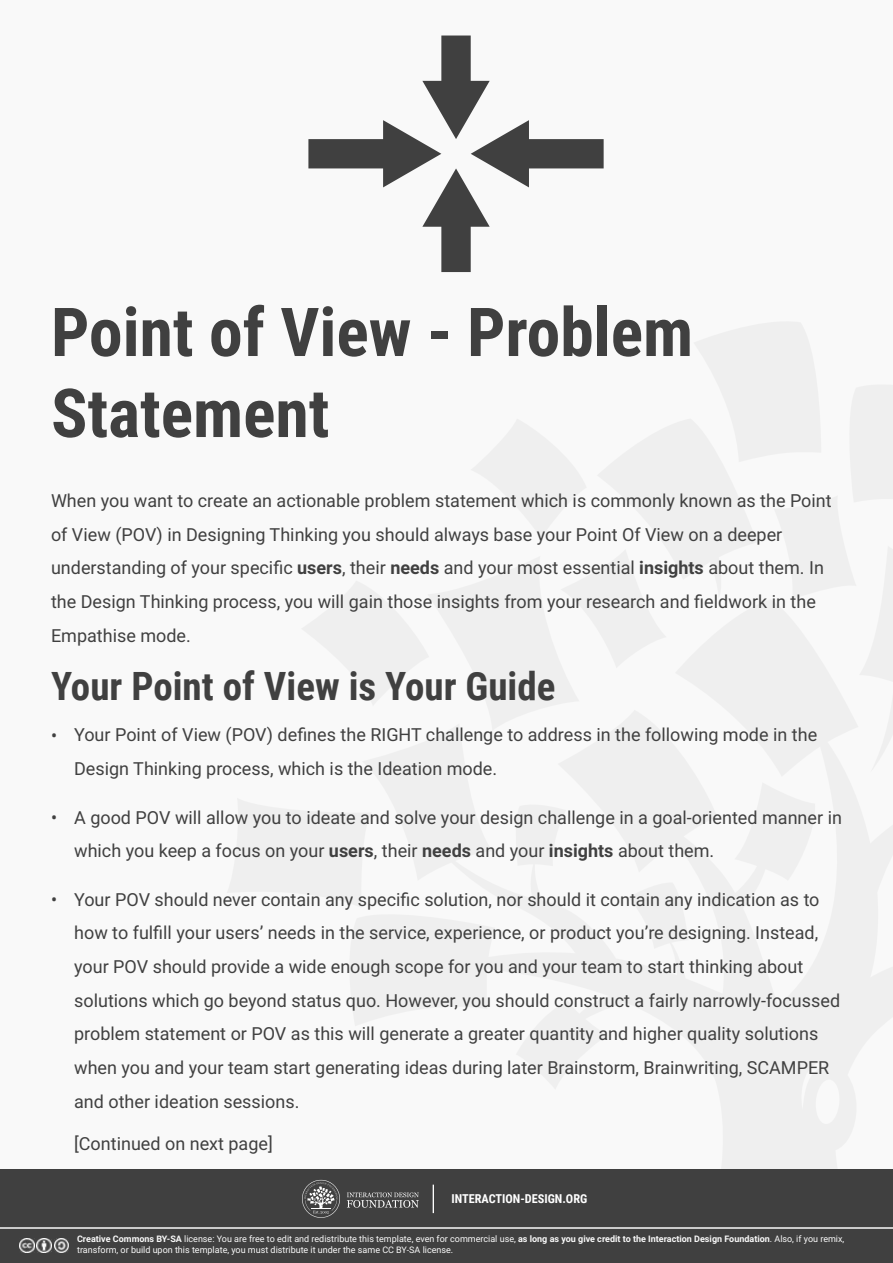
<style>
.page{position:relative;width:893px;height:1263px;background:#f9f9f9}
.page>*{position:absolute;margin:0;border:0;box-sizing:border-box;transform-origin:0 0}
.t1{font:700 67.5px/81px "Roboto Condensed";color:#404040}
.t2{font:700 39px "Roboto Condensed";color:#404040}
.t3{font:18px/33.6px "Roboto";color:#404040}
.t4{font:700 12.3px "Roboto Condensed";color:#fff}
.t5{font:9px/10.8px "Roboto";color:#f9f9f9}
.s1{font-weight:700}
</style>
<div class="page">
<div style="left:308px;top:139px;width:85px;height:29px;background:#404040"></div>
<div style="left:519px;top:139px;width:85px;height:29px;background:#404040"></div>
<div style="left:441px;top:217px;width:30px;height:55px;background:#404040"></div>
<div style="left:441px;top:36px;width:30px;height:55px;background:#404040"></div>
<svg style="left:383px;top:81px;width:146px;height:146px"></svg>
<div style="left:0;top:1228px;width:893px;height:35px;background:#404040"></div>
<div style="left:0;top:1170px;width:893px;height:58px;background:#404040"></div>
<svg style="left:347px;top:1192px;width:72px;height:16px"></svg>
<svg style="left:302px;top:1180px;width:38px;height:38px"></svg>
<svg style="left:433px;top:1184px;width:1px;height:29px"></svg>
<img style="left:54px;top:1238px;width:15px;height:15px">
<img style="left:37px;top:1238px;width:14px;height:15px">
<img style="left:20px;top:1238px;width:14px;height:15px">
<hr style="left:0;top:1227px;width:893px;height:2px;background:#f9f9f9">
<h1 class="t1" style="left:51px;top:292px;width:644px">Point of View - Problem<br>Statement</h1>
<p class="t3" style="left:51px;top:484px;width:782px">When you want to create an actionable problem statement which is commonly known as the Point of View (POV) in Designing Thinking you should always base your Point Of View on a deeper understanding of your specific <span class="s1">users</span>, their <span class="s1">needs</span> and your most essential <span class="s1">insights</span> about them. In the Design Thinking process, you will gain those insights from your research and fieldwork in the Empathise mode.</p>
<h2 class="t2" style="left:51px;top:664px;width:506px">Your Point of View is Your Guide</h2>
<p class="t3" style="left:51px;top:719px;width:8px">•</p>
<p class="t3" style="left:51px;top:801px;width:8px">•</p>
<p class="t3" style="left:51px;top:883px;width:8px">•</p>
<p class="t3" style="left:74px;top:718px;width:745px">Your Point of View (POV) defines the RIGHT challenge to address in the following mode in the<br>Design Thinking process, which is the Ideation mode.</p>
<p class="t3" style="left:74px;top:801px;width:769px">A good POV will allow you to ideate and solve your design challenge in a goal-oriented manner in which you keep a focus on your <span class="s1">users</span>, their <span class="s1">needs</span> and your <span class="s1">insights</span> about them.</p>
<p class="t3" style="left:74px;top:883px;width:767px">Your POV should never contain any specific solution, nor should it contain any indication as to how to fulfill your users’ needs in the service, experience, or product you’re designing. Instead, your POV should provide a wide enough scope for you and your team to start thinking about solutions which go beyond status quo. However, you should construct a fairly narrowly-focussed problem statement or POV as this will generate a greater quantity and higher quality solutions when you and your team start generating ideas during later Brainstorm, Brainwriting, SCAMPER and other ideation sessions.</p>
<p class="t3" style="left:74px;top:1127px;width:200px">[Continued on next page]</p>
<p class="t4" style="left:451px;top:1192px;width:137px">INTERACTION-DESIGN.ORG</p>
<p class="t5" style="left:77px;top:1234px;width:769px"><span class="s1">Creative Commons BY-SA</span> license: You are free to edit and redistribute this template, even for commercial use, <span class="s1">as long as you give credit to the Interaction Design Foundation</span>. Also, if you remix, transform, or build upon this template, you must distribute it under the same CC BY-SA license.</p>
</div>
